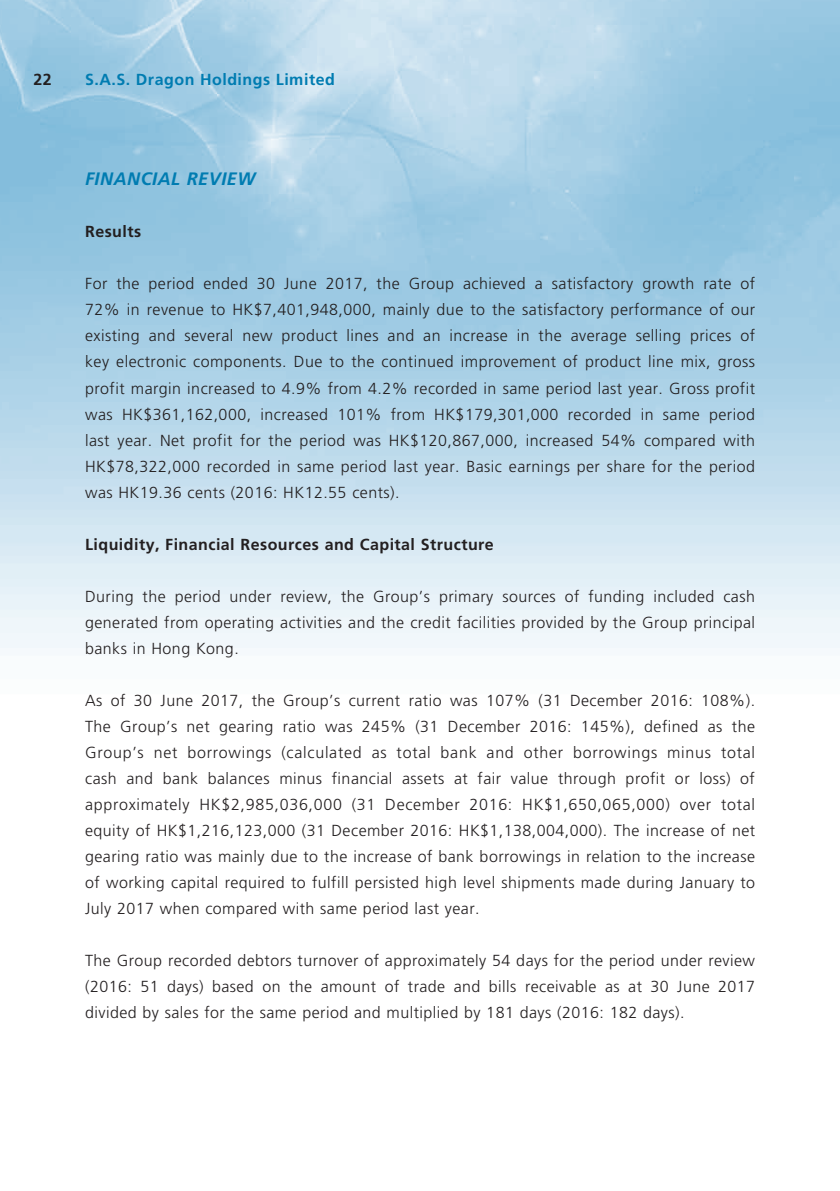
<style>
.page{position:relative;width:840px;height:1191px;background:#fff}
.page>*{position:absolute;margin:0;border:0;box-sizing:border-box;transform-origin:0 0}
.t1{font:italic 700 18px "Frutiger LT Std";letter-spacing:.03em;color:#007cb1}
.t2{font:300 16px/26px "Frutiger LT Std";letter-spacing:.03em;color:#231f20;text-align:justify}
.t3{font:700 16px "Frutiger LT Std";letter-spacing:.03em;color:#231f20}
.t4{font:700 16px "Frutiger LT Std";letter-spacing:.03em;color:#007cb1}
</style>
<div class="page">
<p class="t3" style="left:33px;top:70px;width:20px">22</p>
<p class="t4" style="left:85px;top:70px;width:251px">S.A.S. Dragon Holdings Limited</p>
<p class="t1" style="left:85px;top:168px;width:172px">FINANCIAL REVIEW</p>
<p class="t3" style="left:85px;top:222px;width:58px">Results</p>
<p class="t2" style="left:85px;top:271px;width:671px">For the period ended 30 June 2017, the Group achieved a satisfactory growth rate of 72% in revenue to HK$7,401,948,000, mainly due to the satisfactory performance of our existing and several new product lines and an increase in the average selling prices of key electronic components. Due to the continued improvement of product line mix, gross profit margin increased to 4.9% from 4.2% recorded in same period last year. Gross profit was HK$361,162,000, increased 101% from HK$179,301,000 recorded in same period last year. Net profit for the period was HK$120,867,000, increased 54% compared with HK$78,322,000 recorded in same period last year. Basic earnings per share for the period was HK19.36 cents (2016: HK12.55 cents).</p>
<p class="t3" style="left:85px;top:534px;width:410px">Liquidity, Financial Resources and Capital Structure</p>
<p class="t2" style="left:85px;top:583px;width:671px">During the period under review, the Group’s primary sources of funding included cash generated from operating activities and the credit facilities provided by the Group principal banks in Hong Kong.</p>
<p class="t2" style="left:85px;top:687px;width:671px">As of 30 June 2017, the Group’s current ratio was 107% (31 December 2016: 108%).<br>The Group’s net gearing ratio was 245% (31 December 2016: 145%), defined as the Group’s net borrowings (calculated as total bank and other borrowings minus total cash and bank balances minus financial assets at fair value through profit or loss) of approximately HK$2,985,036,000 (31 December 2016: HK$1,650,065,000) over total equity of HK$1,216,123,000 (31 December 2016: HK$1,138,004,000). The increase of net gearing ratio was mainly due to the increase of bank borrowings in relation to the increase of working capital required to fulfill persisted high level shipments made during January to July 2017 when compared with same period last year.</p>
<p class="t2" style="left:85px;top:947px;width:671px">The Group recorded debtors turnover of approximately 54 days for the period under review (2016: 51 days) based on the amount of trade and bills receivable as at 30 June 2017 divided by sales for the same period and multiplied by 181 days (2016: 182 days).</p>
</div>
